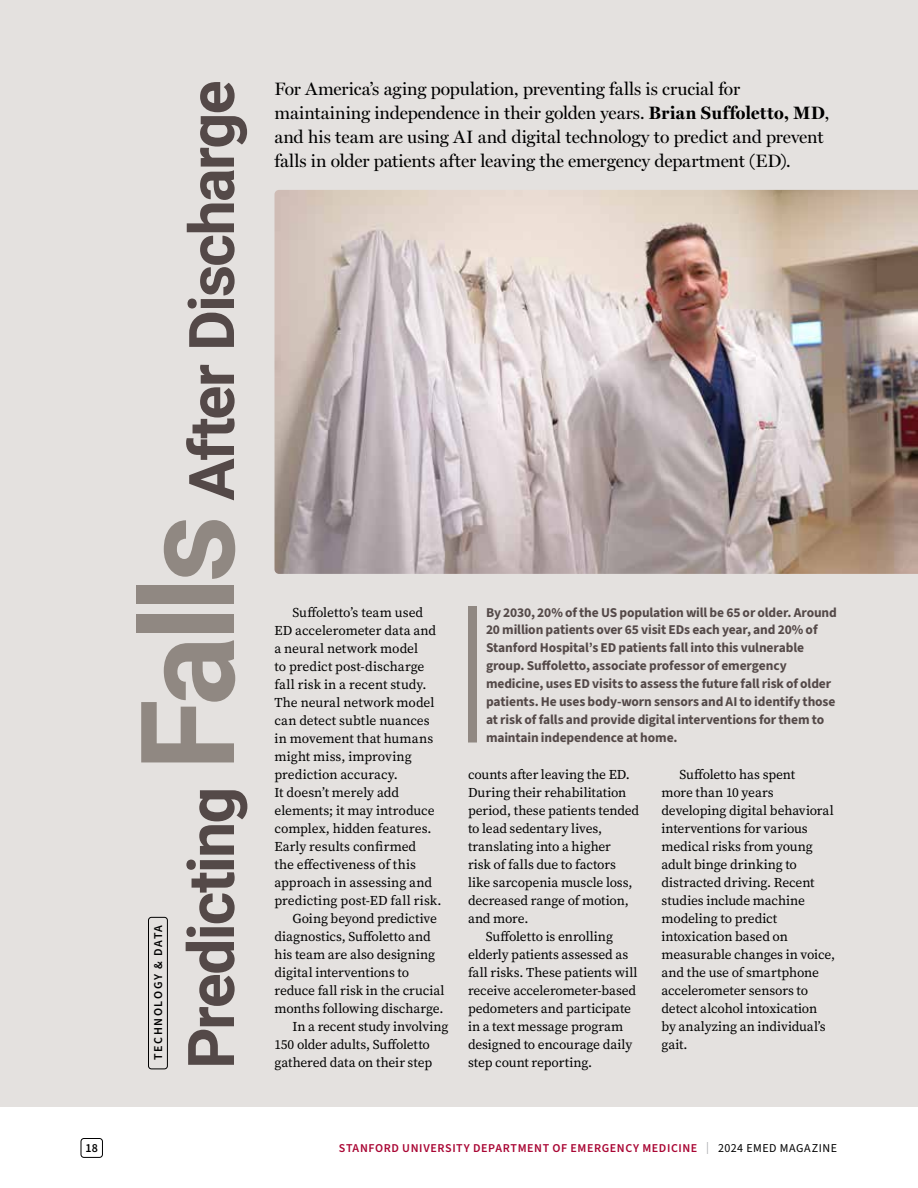
<style>
.page{position:relative;width:918px;height:1188px;background:#fff}
.page>*{position:absolute;margin:0;border:0;box-sizing:border-box;transform-origin:0 0}
.t1{font:700 63px "Roboto";letter-spacing:-.03em;color:#544948}
.t2{font:18px/24px "Miller Display";letter-spacing:-.005em;color:#000}
.t3{font:13.5px/18px "Source Serif 4";letter-spacing:-.005em;color:#000}
.t4{font:700 13.5px/18px "Source Sans 3";letter-spacing:-.01em;color:#544948}
.t5{font:600 12px "Source Sans 3";letter-spacing:.05em;color:#a90533}
.t6{font:600 12px "Source Sans 3";letter-spacing:.13em;color:#000}
.s1{font-size:64.5px}
.s2{font-size:130.5px;color:#908882}
.s3{font-weight:700}
.s4{font-weight:400;color:#a7a9ac}
.s5{font-weight:400;color:#000}
</style>
<div class="page">
<div style="left:0;top:0;width:918px;height:1107px;background:#e4e1df"></div>
<div style="left:148px;top:917px;width:20px;height:152px;border:1px solid #000;border-radius:3px"></div>
<img style="left:274px;top:190px;width:644px;height:384px">
<div style="left:468px;top:606px;width:9px;height:136px;background:#908882"></div>
<div style="left:81px;top:1138px;width:22px;height:20px;border:1px solid #000;border-radius:3px"></div>
<h1 class="t1" style="left:167px;top:1069px;width:990px;rotate:-90deg"><span class="s1">Predicting</span> <span class="s2">Falls</span> After Discharge</h1>
<p class="t6" style="left:150px;top:1060px;width:137px;rotate:-90deg">TECHNOLOGY &amp; DATA</p>
<p class="t2" style="left:274px;top:76px;width:556px">For America’s aging population, preventing falls is crucial for maintaining independence in their golden years. <span class="s3">Brian Suffoletto, MD</span>, and his team are using AI and digital technology to predict and prevent falls in older patients after leaving the emergency department (ED).</p>
<p class="t3" style="left:292px;top:603px;width:132px">Suffoletto’s team used</p>
<p class="t3" style="left:275px;top:621px;width:163px">ED accelerometer data and</p>
<p class="t3" style="left:275px;top:639px;width:145px">a neural network model</p>
<p class="t3" style="left:275px;top:657px;width:152px">to predict post-discharge</p>
<p class="t3" style="left:275px;top:675px;width:153px">fall risk in a recent study.</p>
<p class="t3" style="left:275px;top:693px;width:161px">The neural network model</p>
<p class="t3" style="left:275px;top:711px;width:157px">can detect subtle nuances</p>
<p class="t3" style="left:275px;top:729px;width:160px">in movement that humans</p>
<p class="t3" style="left:275px;top:747px;width:139px">might miss, improving</p>
<p class="t3" style="left:275px;top:765px;width:125px">prediction accuracy.</p>
<p class="t3" style="left:275px;top:783px;width:126px">It doesn’t merely add</p>
<p class="t3" style="left:275px;top:801px;width:162px">elements; it may introduce</p>
<p class="t3" style="left:275px;top:819px;width:159px">complex, hidden features.</p>
<p class="t3" style="left:275px;top:837px;width:143px">Early results confirmed</p>
<p class="t3" style="left:275px;top:855px;width:143px">the effectiveness of this</p>
<p class="t3" style="left:275px;top:873px;width:159px">approach in assessing and</p>
<p class="t3" style="left:275px;top:891px;width:168px">predicting post-ED fall risk.</p>
<p class="t3" style="left:292px;top:909px;width:146px">Going beyond predictive</p>
<p class="t3" style="left:275px;top:927px;width:158px">diagnostics, Suffoletto and</p>
<p class="t3" style="left:275px;top:945px;width:162px">his team are also designing</p>
<p class="t3" style="left:275px;top:963px;width:136px">digital interventions to</p>
<p class="t3" style="left:275px;top:981px;width:172px">reduce fall risk in the crucial</p>
<p class="t3" style="left:275px;top:999px;width:171px">months following discharge.</p>
<p class="t3" style="left:292px;top:1017px;width:158px">In a recent study involving</p>
<p class="t3" style="left:275px;top:1035px;width:157px">150 older adults, Suffoletto</p>
<p class="t3" style="left:275px;top:1053px;width:159px">gathered data on their step</p>
<p class="t4" style="left:486px;top:603px;width:352px">By 2030, 20% of the US population will be 65 or older. Around 20 million patients over 65 visit EDs each year, and 20% of Stanford Hospital’s ED patients fall into this vulnerable group. Suffoletto, associate professor of emergency medicine, uses ED visits to assess the future fall risk of older patients. He uses body-worn sensors and AI to identify those at risk of falls and provide digital interventions for them to maintain independence at home.</p>
<p class="t3" style="left:468px;top:765px;width:163px">counts after leaving the ED.</p>
<p class="t3" style="left:468px;top:783px;width:160px">During their rehabilitation</p>
<p class="t3" style="left:468px;top:801px;width:173px">period, these patients tended</p>
<p class="t3" style="left:468px;top:819px;width:136px">to lead sedentary lives,</p>
<p class="t3" style="left:468px;top:837px;width:144px">translating into a higher</p>
<p class="t3" style="left:468px;top:855px;width:150px">risk of falls due to factors</p>
<p class="t3" style="left:468px;top:873px;width:166px">like sarcopenia muscle loss,</p>
<p class="t3" style="left:468px;top:891px;width:162px">decreased range of motion,</p>
<p class="t3" style="left:468px;top:909px;width:62px">and more.</p>
<p class="t3" style="left:486px;top:927px;width:129px">Suffoletto is enrolling</p>
<p class="t3" style="left:468px;top:945px;width:162px">elderly patients assessed as</p>
<p class="t3" style="left:468px;top:963px;width:171px">fall risks. These patients will</p>
<p class="t3" style="left:468px;top:981px;width:170px">receive accelerometer-based</p>
<p class="t3" style="left:468px;top:999px;width:165px">pedometers and participate</p>
<p class="t3" style="left:468px;top:1017px;width:157px">in a text message program</p>
<p class="t3" style="left:468px;top:1035px;width:166px">designed to encourage daily</p>
<p class="t3" style="left:468px;top:1053px;width:126px">step count reporting.</p>
<p class="t3" style="left:662px;top:765px;width:175px;text-indent:18px">Suffoletto has spent<br>more than 10 years developing digital behavioral interventions for various medical risks from young adult binge drinking to distracted driving. Recent studies include machine modeling to predict intoxication based on measurable changes in voice, and the use of smartphone accelerometer sensors to detect alcohol intoxication<br>by analyzing an individual’s gait.</p>
<p class="t6" style="left:86px;top:1140px;width:14px">18</p>
<p class="t5" style="left:339px;top:1140px;width:500px">STANFORD UNIVERSITY DEPARTMENT OF EMERGENCY MEDICINE <span class="s4">|</span> <span class="s5">2024 EMED MAGAZINE</span></p>
</div>
